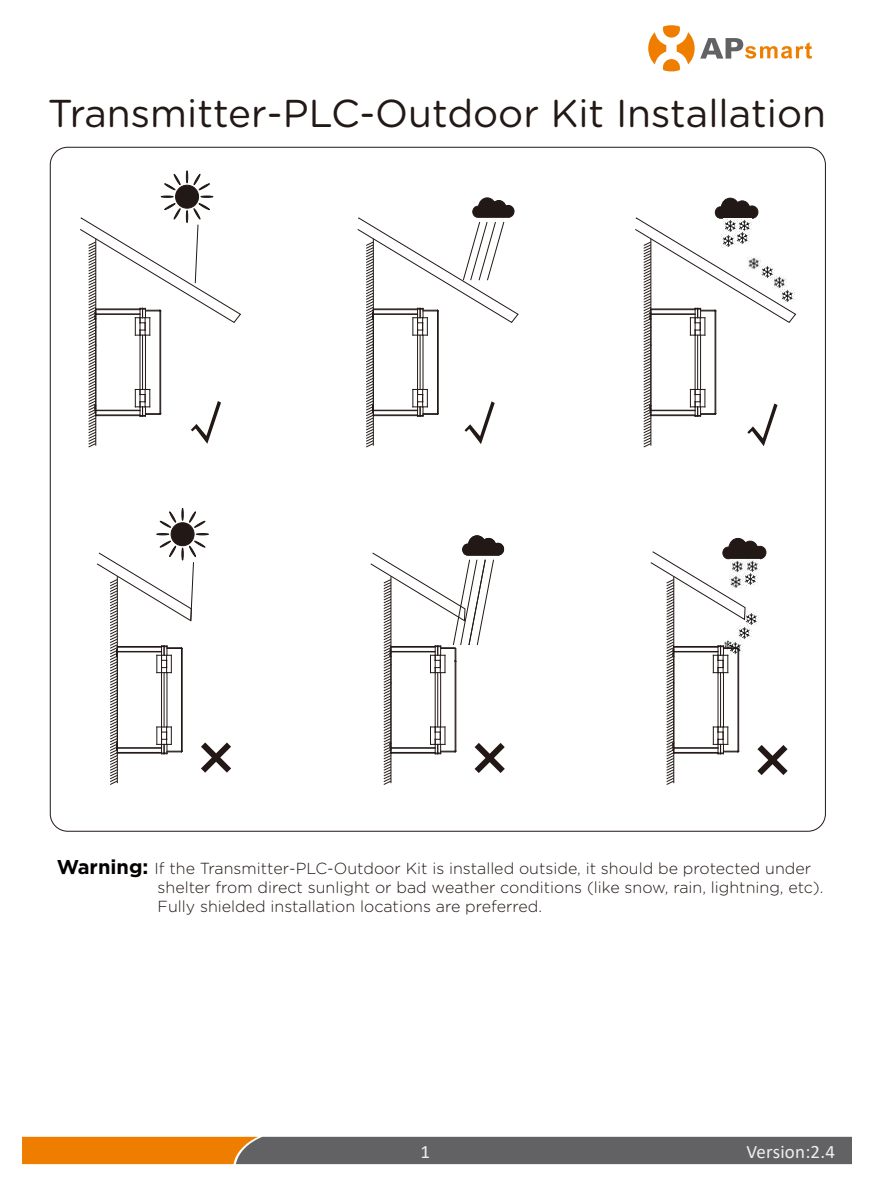
<style>
.page{position:relative;width:874px;height:1191px;background:#fff}
.page>*{position:absolute;margin:0;border:0;box-sizing:border-box;transform-origin:0 0}
.t1{font:70.8px "Arial";color:#221815}
.t2{font:57.6px "Sim Hei";color:#221815}
.t3{font:38.8px "Gotham Rounded";color:#221815}
.t4{font:18.8px "Calibri";letter-spacing:.01em;color:#efeff0}
.t5{font:300 16px/19.2px "Gotham Rounded";color:#221815}
.s1{font-family:"Gotham";font-weight:700;font-size:20px;color:#040000}
</style>
<div class="page">
<svg style="left:22px;top:1136px;width:829px;height:28px;background:#8b6e4f"></svg>
<svg style="left:648px;top:25px;width:163px;height:47px"></svg>
<svg style="left:97px;top:507px;width:112px;height:278px"></svg>
<svg style="left:80px;top:170px;width:161px;height:278px"></svg>
<svg style="left:370px;top:535px;width:134px;height:250px"></svg>
<svg style="left:357px;top:197px;width:162px;height:251px"></svg>
<svg style="left:650px;top:537px;width:116px;height:248px"></svg>
<svg style="left:635px;top:197px;width:161px;height:251px"></svg>
<h3 class="t3" style="left:48px;top:86px;width:779px">Transmitter-PLC-Outdoor Kit Installation</h3>
<h2 class="t2" style="left:175px;top:394px;width:59px">√</h2>
<h1 class="t1" style="left:195px;top:709px;width:43px">×</h1>
<h2 class="t2" style="left:448px;top:394px;width:59px">√</h2>
<h1 class="t1" style="left:469px;top:709px;width:43px">×</h1>
<h2 class="t2" style="left:731px;top:396px;width:59px">√</h2>
<h1 class="t1" style="left:751px;top:711px;width:43px">×</h1>
<p class="t5" style="left:157px;top:857px;width:667px;text-indent:-101px"><span class="s1">Warning:</span> If the Transmitter-PLC-Outdoor Kit is installed outside, it should be protected under shelter from direct sunlight or bad weather conditions (like snow, rain, lightning, etc).<br>Fully shielded installation locations are preferred.</p>
<p class="t4" style="left:420px;top:1138px;width:11px">1</p>
<p class="t4" style="left:746px;top:1138px;width:90px">Version:2.4</p>
</div>
